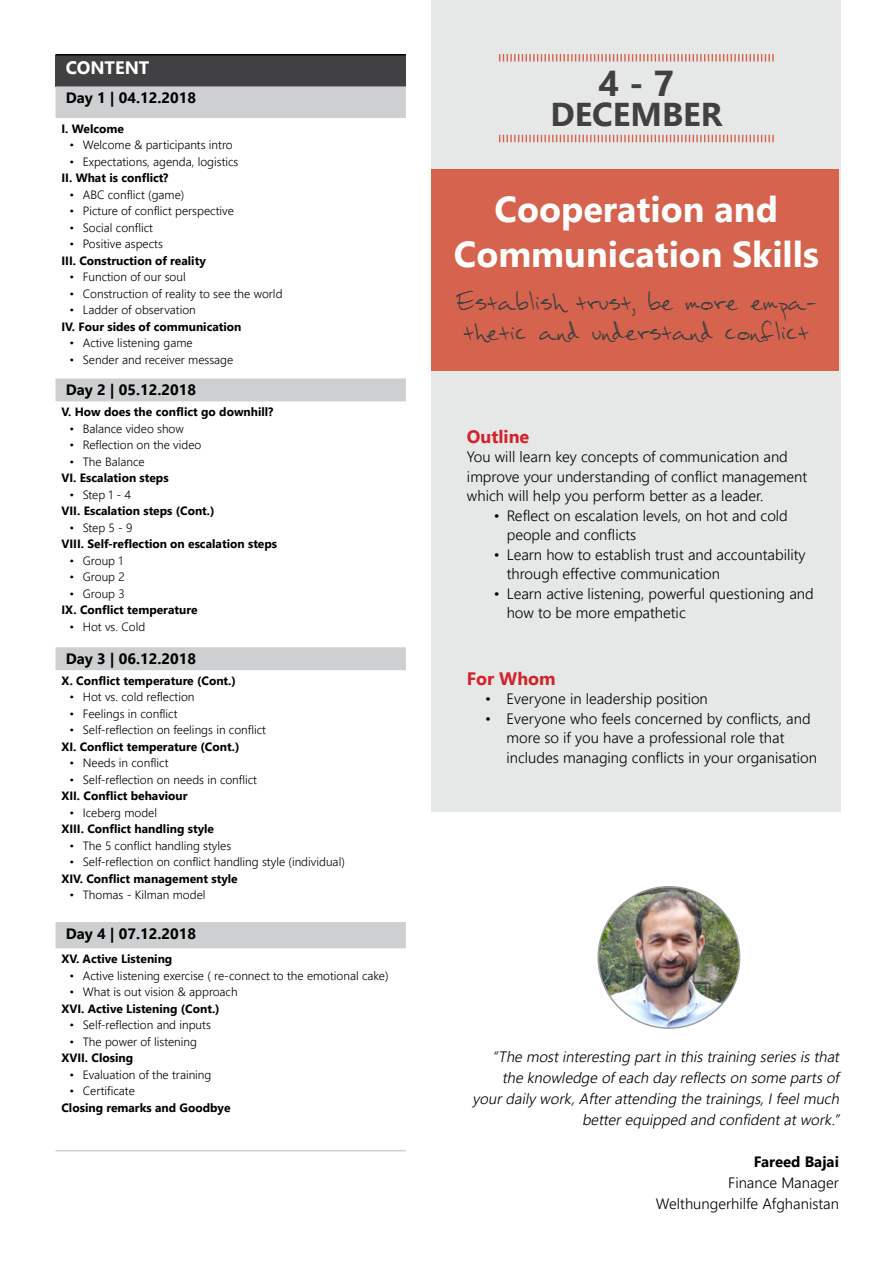
<style>
.page{position:relative;width:893px;height:1263px;background:#fff}
.page>*{position:absolute;margin:0;border:0;box-sizing:border-box;transform-origin:0 0}
.t1{font:700 36px/45px "Nirmala UI";color:#fff;text-align:center}
.t2{font:700 36px "Nirmala UI";color:#414042}
.t3{font:700 33px "Nirmala UI";color:#414042}
.t4{font:24px/30px "khand";color:#414042}
.t5{font:700 18px "Nirmala UI";color:#d2232a}
.t6{font:700 18px "Nirmala UI";color:#fff}
.t7{font:300 15px/19.5px "Nirmala UI";color:#000}
.t8{font:italic 300 15px/21px "Nirmala UI";color:#000;text-align:right}
.t9{font:700 15px "Nirmala UI";color:#000}
.t10{font:300 12px "Nirmala UI";color:#000}
.t11{font:700 12px "Nirmala UI";color:#000}
</style>
<div class="page">
<div style="left:432px;top:0;width:409px;height:811px;background:#e6e7e7"></div>
<img style="left:598px;top:887px;width:142px;height:141px;border-radius:71px">
<div style="left:56px;top:55px;width:350px;height:31px;background:#414042"></div>
<svg style="left:56px;top:86px;width:350px;height:862px"></svg>
<hr style="left:56px;top:54px;width:350px;height:2px;background:#000">
<hr style="left:56px;top:1150px;width:350px;height:1px;background:#cdcfd0">
<svg style="left:499px;top:54px;width:275px;height:8px"></svg>
<svg style="left:499px;top:135px;width:275px;height:7px"></svg>
<div style="left:432px;top:169px;width:407px;height:202px;background:#d5634d"></div>
<p class="t6" style="left:66px;top:52px;width:85px">CONTENT</p>
<p class="t9" style="left:66px;top:85px;width:132px">Day 1 | 04.12.2018</p>
<p class="t11" style="left:62px;top:118px;width:64px">I. Welcome</p>
<p class="t10" style="left:69px;top:135px;width:165px">• Welcome &amp; participants intro</p>
<p class="t10" style="left:69px;top:152px;width:171px">• Expectations, agenda, logistics</p>
<p class="t11" style="left:62px;top:168px;width:109px">II. What is conflict?</p>
<p class="t10" style="left:69px;top:185px;width:116px">• ABC conflict (game)</p>
<p class="t10" style="left:69px;top:201px;width:166px">• Picture of conflict perspective</p>
<p class="t10" style="left:69px;top:218px;width:85px">• Social conflict</p>
<p class="t10" style="left:69px;top:234px;width:95px">• Positive aspects</p>
<p class="t11" style="left:62px;top:250px;width:146px">III. Construction of reality</p>
<p class="t10" style="left:69px;top:267px;width:118px">• Function of our soul</p>
<p class="t10" style="left:69px;top:284px;width:215px">• Construction of reality to see the world</p>
<p class="t10" style="left:69px;top:300px;width:128px">• Ladder of observation</p>
<p class="t11" style="left:62px;top:316px;width:182px">IV. Four sides of communication</p>
<p class="t10" style="left:69px;top:333px;width:125px">• Active listening game</p>
<p class="t10" style="left:69px;top:350px;width:165px">• Sender and receiver message</p>
<p class="t9" style="left:66px;top:377px;width:132px">Day 2 | 05.12.2018</p>
<p class="t11" style="left:62px;top:402px;width:214px">V. How does the conflict go downhill?</p>
<p class="t10" style="left:69px;top:419px;width:116px">• Balance video show</p>
<p class="t10" style="left:69px;top:435px;width:134px">• Reflection on the video</p>
<p class="t10" style="left:69px;top:452px;width:77px">• The Balance</p>
<p class="t11" style="left:62px;top:468px;width:109px">VI. Escalation steps</p>
<p class="t10" style="left:69px;top:485px;width:63px">• Step 1 - 4</p>
<p class="t11" style="left:62px;top:501px;width:155px">VII. Escalation steps (Cont.)</p>
<p class="t10" style="left:69px;top:518px;width:65px">• Step 5 - 9</p>
<p class="t11" style="left:62px;top:534px;width:217px">VIII. Self-reflection on escalation steps</p>
<p class="t10" style="left:69px;top:551px;width:55px">• Group 1</p>
<p class="t10" style="left:69px;top:567px;width:57px">• Group 2</p>
<p class="t10" style="left:69px;top:584px;width:57px">• Group 3</p>
<p class="t11" style="left:62px;top:600px;width:138px">IX. Conflict temperature</p>
<p class="t10" style="left:69px;top:617px;width:77px">• Hot vs. Cold</p>
<p class="t9" style="left:66px;top:646px;width:132px">Day 3 | 06.12.2018</p>
<p class="t11" style="left:62px;top:670px;width:176px">X. Conflict temperature (Cont.)</p>
<p class="t10" style="left:69px;top:687px;width:127px">• Hot vs. cold reflection</p>
<p class="t10" style="left:69px;top:704px;width:110px">• Feelings in conflict</p>
<p class="t10" style="left:69px;top:720px;width:198px">• Self-reflection on feelings in conflict</p>
<p class="t11" style="left:62px;top:736px;width:179px">XI. Conflict temperature (Cont.)</p>
<p class="t10" style="left:69px;top:753px;width:101px">• Needs in conflict</p>
<p class="t10" style="left:69px;top:770px;width:189px">• Self-reflection on needs in conflict</p>
<p class="t11" style="left:62px;top:786px;width:128px">XII. Conflict behaviour</p>
<p class="t10" style="left:69px;top:803px;width:89px">• Iceberg model</p>
<p class="t11" style="left:62px;top:819px;width:154px">XIII. Conflict handling style</p>
<p class="t10" style="left:69px;top:836px;width:163px">• The 5 conflict handling styles</p>
<p class="t10" style="left:69px;top:852px;width:277px">• Self-reflection on conflict handling style (individual)</p>
<p class="t11" style="left:62px;top:868px;width:178px">XIV. Conflict management style</p>
<p class="t10" style="left:69px;top:885px;width:138px">• Thomas - Kilman model</p>
<p class="t9" style="left:66px;top:921px;width:132px">Day 4 | 07.12.2018</p>
<p class="t11" style="left:62px;top:948px;width:112px">XV. Active Listening</p>
<p class="t10" style="left:69px;top:965px;width:321px">• Active listening exercise ( re-connect to the emotional cake)</p>
<p class="t10" style="left:69px;top:982px;width:170px">• What is out vision &amp; approach</p>
<p class="t11" style="left:62px;top:998px;width:160px">XVI. Active Listening (Cont.)</p>
<p class="t10" style="left:69px;top:1015px;width:143px">• Self-reflection and inputs</p>
<p class="t10" style="left:69px;top:1031px;width:129px">• The power of listening</p>
<p class="t11" style="left:62px;top:1047px;width:73px">XVII. Closing</p>
<p class="t10" style="left:69px;top:1064px;width:144px">• Evaluation of the training</p>
<p class="t10" style="left:69px;top:1081px;width:67px">• Certificate</p>
<p class="t11" style="left:62px;top:1097px;width:170px">Closing remarks and Goodbye</p>
<p class="t2" style="left:598px;top:53px;width:77px">4 - 7</p>
<p class="t3" style="left:550px;top:86px;width:173px">DECEMBER</p>
<p class="t1" style="left:454px;top:184px;width:366px">Cooperation and<br>Communication Skills</p>
<p class="t4" style="left:456px;top:286px;width:362px">Establish trust, be more empa&shy;thetic and understand conflict</p>
<p class="t5" style="left:467px;top:421px;width:64px">Outline</p>
<p class="t7" style="left:467px;top:446px;width:342px">You will learn key concepts of communication and improve your understanding of conflict management which will help you perform better as a leader.</p>
<p class="t7" style="left:507px;top:505px;width:283px;text-indent:-13px">• Reflect on escalation levels, on hot and cold people and conflicts</p>
<p class="t7" style="left:507px;top:544px;width:300px;text-indent:-13px">• Learn how to establish trust and accountability through effective communication</p>
<p class="t7" style="left:507px;top:583px;width:308px;text-indent:-13px">• Learn active listening, powerful questioning and how to be more empathetic</p>
<p class="t5" style="left:467px;top:663px;width:90px">For Whom</p>
<p class="t7" style="left:485px;top:688px;width:224px">• Everyone in leadership position</p>
<p class="t7" style="left:507px;top:708px;width:312px;text-indent:-21px">• Everyone who feels concerned by conflicts, and more so if you have a professional role that includes managing conflicts in your organisation</p>
<p class="t8" style="left:473px;top:1045px;width:372px">“The mostinteresting partin thistraining seriesisthat the knowledge ofeach dayreflectson some partsof yourdailywork,Afterattending the trainings,Ifeelmuch betterequipped and confidentatwork.”</p>
<p class="t9" style="left:754px;top:1149px;width:87px">Fareed Bajai</p>
<p class="t7" style="left:728px;top:1172px;width:112px">Finance Manager</p>
<p class="t7" style="left:656px;top:1193px;width:185px">Welthungerhilfe Afghanistan</p>
</div>
